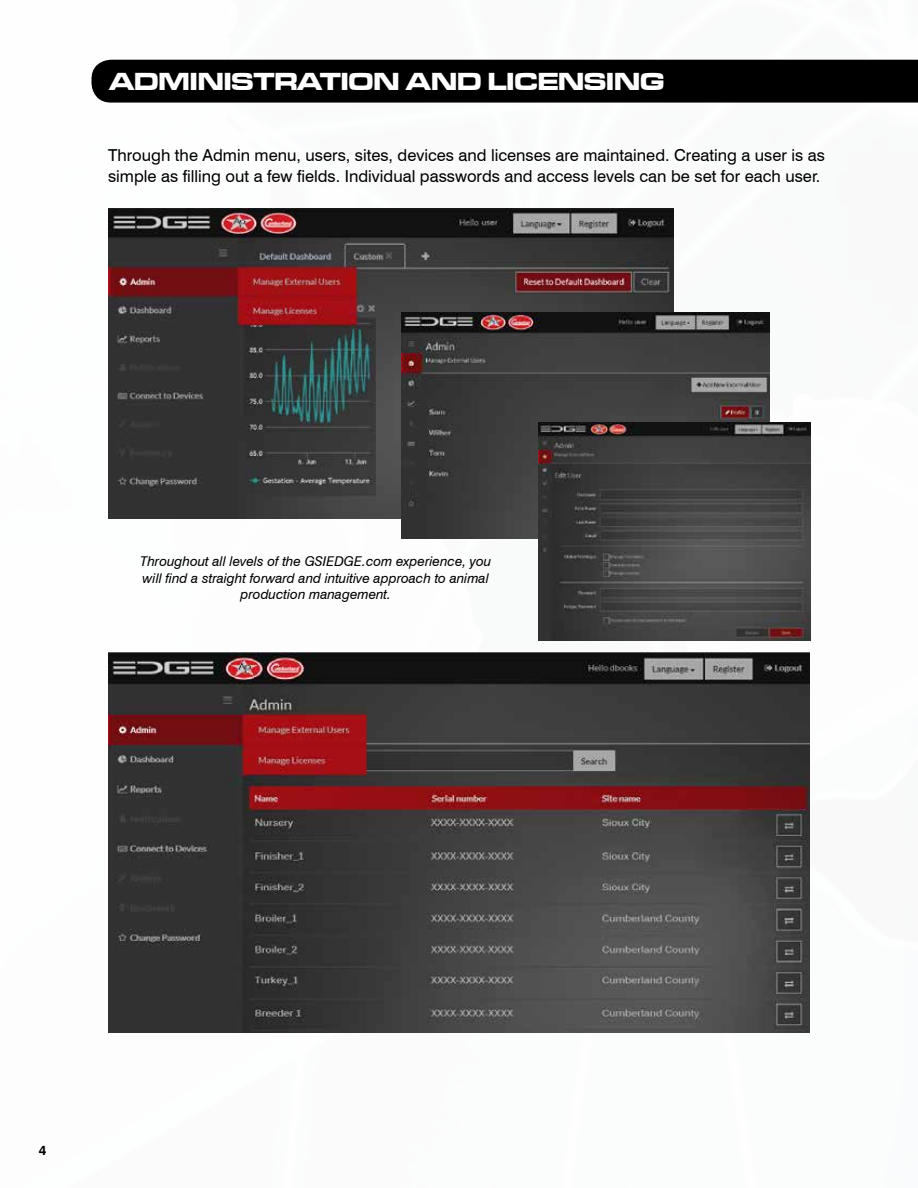
<style>
.page{position:relative;width:918px;height:1188px;background:#fff}
.page>*{position:absolute;margin:0;border:0;box-sizing:border-box;transform-origin:0 0}
.t1{font:25.5px "Microgramma D Bold Exte";color:#fff}
.t2{font:16.5px/21px "Swiss 721 BT";color:#000}
.t3{font:italic 13.5px/16.5px "Swiss 721 BT";color:#000;text-align:center}
.t4{font:700 13.5px "Swiss 721 BT";color:#000}
</style>
<div class="page">
<div style="left:92px;top:60px;width:826px;height:43px;background:#000"></div>
<img style="left:108px;top:209px;width:565px;height:310px">
<img style="left:108px;top:653px;width:702px;height:380px">
<img style="left:401px;top:312px;width:369px;height:227px">
<img style="left:539px;top:423px;width:271px;height:217px">
<h1 class="t1" style="left:109px;top:64px;width:557px">ADMINISTRATION AND LICENSING</h1>
<p class="t2" style="left:108px;top:144px;width:719px">Through the Admin menu, users, sites, devices and licenses are maintained. Creating a user is as simple as filling out a few fields. Individual passwords and access levels can be set for each user.</p>
<p class="t3" style="left:140px;top:553px;width:353px">Throughout all levels of the GSIEDGE.com experience, you will find a straight forward and intuitive approach to animal production management.</p>
<p class="t4" style="left:39px;top:1141px;width:9px">4</p>
</div>
